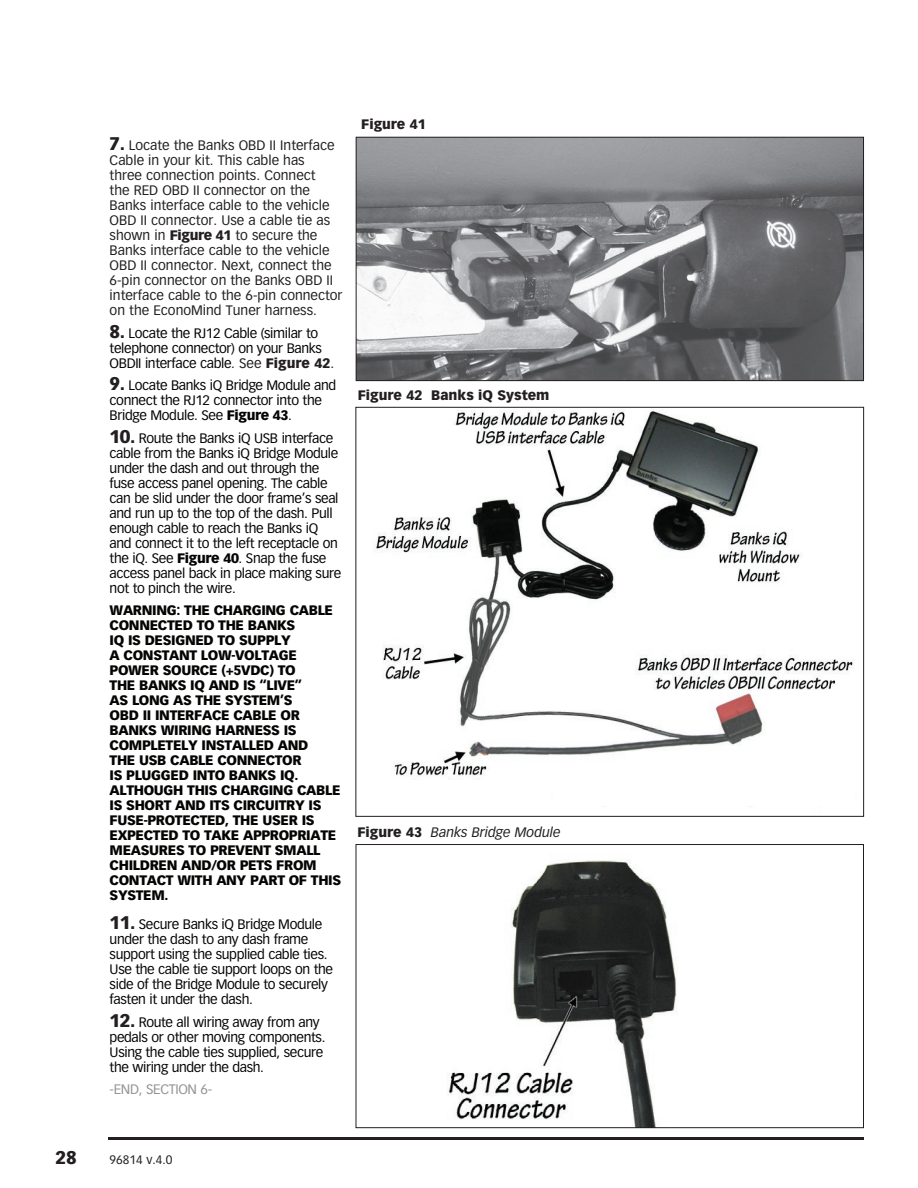
<style>
.page{position:relative;width:918px;height:1188px;background:#fff}
.page>*{position:absolute;margin:0;border:0;box-sizing:border-box;transform-origin:0 0}
.t1{font:900 18px "Vectora LT Std";color:#231f20}
.t2{font:13.5px/15px "Vectora LT Std";letter-spacing:-.025em;color:#040503}
.t3{font:900 13.5px/15px "Vectora LT Std";letter-spacing:-.025em;color:#040503}
.t4{font:13.5px/15px "Vectora LT Std";color:#231f20}
.t5{font:900 13.5px "Vectora LT Std";color:#231f20}
.t6{font:italic 13.5px "Vectora LT Std";color:#231f20}
.t7{font:13.5px "Vectora LT Std";letter-spacing:-.025em;color:#939598}
.t8{font:12px "Vectora LT Std";color:#231f20}
.s1{font-weight:900;font-size:18px}
.s2{font-weight:900}
.s3{font-weight:900;font-size:18px;color:#231f20}
.s4{color:#231f20}
.s5{font-weight:900;color:#231f20}
.s6{font-weight:900;font-style:normal}
</style>
<div class="page">
<hr style="left:108px;top:1137px;width:756px;height:3px;background:#231f20">
<img style="left:358px;top:139px;width:504px;height:240px">
<div style="left:356px;top:137px;width:508px;height:244px;border:1px solid #231f20"></div>
<img style="left:375px;top:410px;width:478px;height:397px">
<div style="left:555px;top:770px;width:300px;height:36px;background:#fff"></div>
<div style="left:386px;top:780px;width:114px;height:33px;background:#fff"></div>
<img style="left:448px;top:860px;width:229px;height:266px">
<div style="left:356px;top:844px;width:508px;height:284px;border:1px solid #231f20"></div>
<p class="t4" style="left:110px;top:138px;width:234px"><span class="s1">7.</span> Locate the Banks OBD II Interface Cable in your kit. This cable has<br>three connection points. Connect<br>the RED OBD II connector on the Banks interface cable to the vehicle OBD II connector. Use a cable tie as shown in <span class="s2">Figure 41</span> to secure the Banks interface cable to the vehicle OBD II connector. Next, connect the 6-pin connector on the Banks OBD II interface cable to the 6-pin connector on the EconoMind Tuner harness.</p>
<p class="t2" style="left:110px;top:326px;width:226px"><span class="s3">8.</span> Locate the RJ12 Cable (similar to telephone connector) on your Banks<br>OBDII interface cable<span class="s4">. See</span> <span class="s5">Figure 42</span><span class="s4">.</span></p>
<p class="t2" style="left:110px;top:378px;width:228px"><span class="s3">9.</span> Locate Banks iQ Bridge Module and connect the RJ12 connector into the<br>Bridge Module. See <span class="s2">Figure 43</span>.</p>
<p class="t2" style="left:110px;top:431px;width:233px"><span class="s3">10.</span> Route the Banks iQ USB interface cable from the Banks iQ Bridge Module under the dash and out through the fuse access panel opening. The cable can be slid under the door frame’s seal and run up to the top of the dash. Pull enough cable to reach the Banks iQ and connect it to the left receptacle on the iQ. See <span class="s2">Figure 40</span>. Snap the fuse access panel back in place making sure not to pinch the wire.</p>
<p class="t3" style="left:110px;top:603px;width:233px">WARNING: THE CHARGING CABLE<br>CONNECTED TO THE BANKS<br>IQ IS DESIGNED TO SUPPLY<br>A CONSTANT LOW-VOLTAGE<br>POWER SOURCE (+5VDC) TO<br>THE BANKS IQ AND IS “LIVE”<br>AS LONG AS THE SYSTEM’S<br>OBD II INTERFACE CABLE OR<br>BANKS WIRING HARNESS IS<br>COMPLETELY INSTALLED AND<br>THE USB CABLE CONNECTOR<br>IS PLUGGED INTO BANKS IQ.<br>ALTHOUGH THIS CHARGING CABLE<br>IS SHORT AND ITS CIRCUITRY IS<br>FUSE-PROTECTED, THE USER IS<br>EXPECTED TO TAKE APPROPRIATE<br>MEASURES TO PREVENT SMALL<br>CHILDREN AND/OR PETS FROM<br>CONTACT WITH ANY PART OF THIS<br>SYSTEM.</p>
<p class="t2" style="left:110px;top:917px;width:225px"><span class="s3">11.</span> Secure Banks iQ Bridge Module under the dash to any dash frame support using the supplied cable ties.<br>Use the cable tie support loops on the side of the Bridge Module to securely fasten it under the dash.</p>
<p class="t2" style="left:110px;top:1015px;width:217px"><span class="s3">12.</span> Route all wiring away from any pedals or other moving components.<br>Using the cable ties supplied, secure the wiring under the dash.</p>
<p class="t7" style="left:110px;top:1082px;width:104px">-END, SECTION 6-</p>
<p class="t5" style="left:361px;top:115px;width:66px">Figure 41</p>
<p class="t5" style="left:358px;top:387px;width:193px">Figure 42 Banks iQ System</p>
<p class="t6" style="left:357px;top:824px;width:205px"><span class="s6">Figure 43</span> Banks Bridge Module</p>
<h1 class="t1" style="left:56px;top:1146px;width:23px">28</h1>
<p class="t8" style="left:110px;top:1153px;width:65px">96814 v.4.0</p>
</div>
